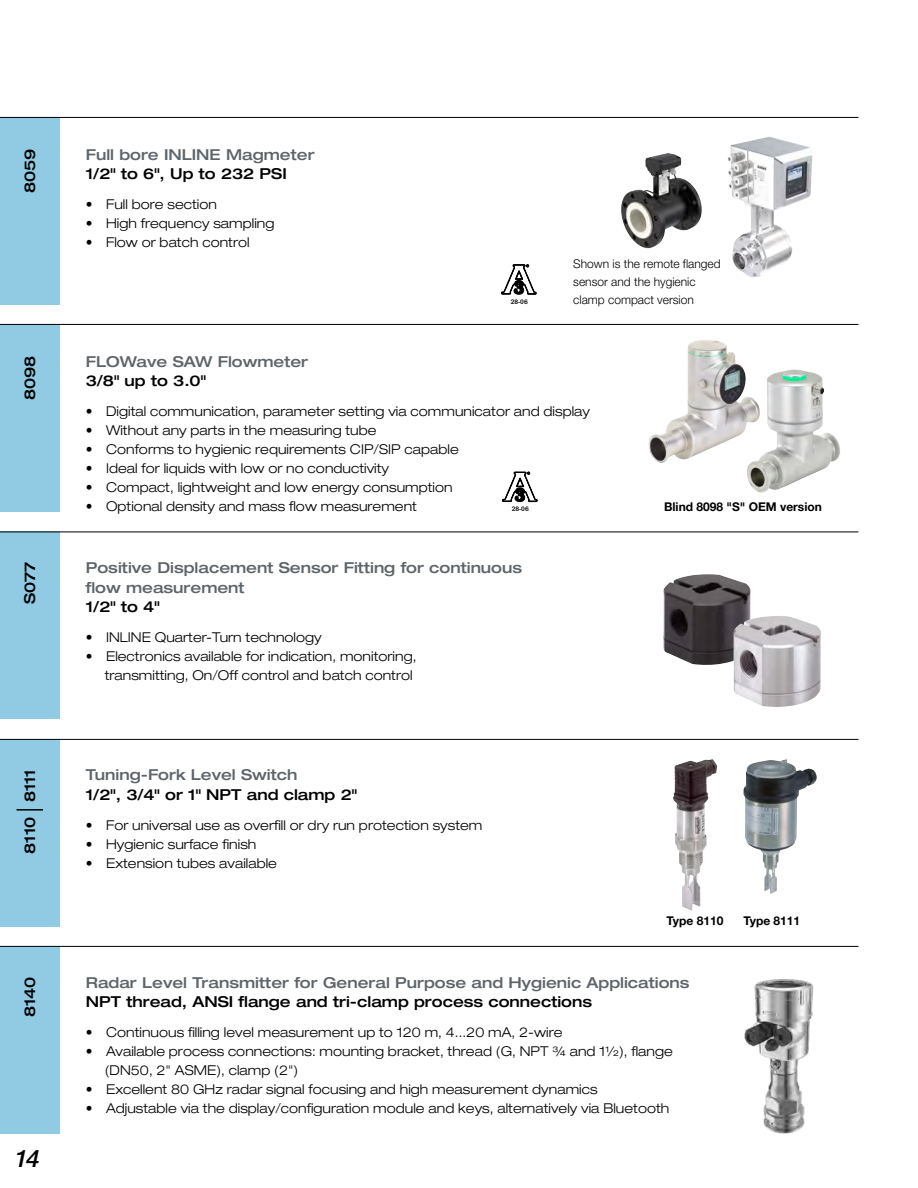
<style>
.page{position:relative;width:918px;height:1188px;background:#fff}
.page>*{position:absolute;margin:0;border:0;box-sizing:border-box;transform-origin:0 0}
.t1{font:italic 500 24px "Helvetica Neue LTW1 G";color:#000}
.t2{font:500 expanded 15px/19.5px "Helvetica Neue LTW1 G";color:#5d646a}
.t3{font:500 expanded 15px "Helvetica Neue LTW1 G";color:#000}
.t4{font:300 expanded 13.5px/19px "Helvetica Neue LTW1 G";letter-spacing:.005em;color:#000;text-align:right}
.t5{font:300 12px/18px "Helvetica Neue LTW1 G";color:#000}
.t6{font:700 12px "Helvetica Neue LTW1 G";color:#000}
.t7{font:6.3px "Arial Rounded MT Bold";color:#000}
.s1{font-stretch:normal}
</style>
<div class="page">
<div style="left:0;top:739px;width:60px;height:187px;background:#90cbe3"></div>
<div style="left:0;top:324px;width:60px;height:187px;background:#90cbe3"></div>
<div style="left:0;top:117px;width:60px;height:187px;background:#90cbe3"></div>
<img style="left:728px;top:137px;width:41px;height:51px">
<img style="left:645px;top:153px;width:23px;height:39px">
<svg style="left:501px;top:264px;width:35px;height:31px"></svg>
<img style="left:648px;top:340px;width:98px;height:123px">
<img style="left:746px;top:369px;width:94px;height:124px">
<svg style="left:502px;top:472px;width:35px;height:31px"></svg>
<div style="left:0;top:531px;width:60px;height:188px;background:#90cbe3"></div>
<img style="left:663px;top:574px;width:88px;height:91px">
<img style="left:733px;top:616px;width:88px;height:91px">
<img style="left:673px;top:759px;width:39px;height:152px">
<img style="left:743px;top:759px;width:74px;height:135px">
<hr style="left:17px;top:809px;width:26px;height:2px;background:#000">
<div style="left:0;top:946px;width:60px;height:187px;background:#90cbe3"></div>
<img style="left:744px;top:979px;width:70px;height:154px">
<hr style="left:0;top:324px;width:858px;height:1px;background:#000">
<hr style="left:0;top:532px;width:858px;height:1px;background:#000">
<hr style="left:0;top:117px;width:858px;height:1px;background:#000">
<hr style="left:0;top:946px;width:858px;height:1px;background:#000">
<hr style="left:0;top:739px;width:858px;height:1px;background:#000">
<p class="t3" style="left:20px;top:193px;width:45px;rotate:-90deg">8059</p>
<p class="t2" style="left:86px;top:144px;width:230px">Full bore INLINE Magmeter</p>
<p class="t3" style="left:86px;top:164px;width:203px">1/2" to 6", Up to 232 PSI</p>
<p class="t4" style="left:86px;top:195px;width:133px"><span class="s1">•</span> Full bore section</p>
<p class="t4" style="left:86px;top:214px;width:190px"><span class="s1">•</span> High frequency sampling</p>
<p class="t4" style="left:86px;top:233px;width:165px"><span class="s1">•</span> Flow or batch control</p>
<p class="t5" style="left:573px;top:254px;width:149px">Shown is the remote flanged sensor and the hygienic</p>
<p class="t7" style="left:511px;top:298px;width:19px">28-06</p>
<p class="t5" style="left:573px;top:290px;width:122px">clamp compact version</p>
<p class="t3" style="left:20px;top:400px;width:45px;rotate:-90deg">8098</p>
<p class="t2" style="left:86px;top:351px;width:224px">FLOWave SAW Flowmeter</p>
<p class="t3" style="left:86px;top:371px;width:122px">3/8" up to 3.0"</p>
<p class="t4" style="left:86px;top:402px;width:506px"><span class="s1">•</span> Digital communication, parameter setting via communicator and display</p>
<p class="t4" style="left:86px;top:421px;width:292px"><span class="s1">•</span> Without any parts in the measuring tube</p>
<p class="t4" style="left:86px;top:440px;width:375px"><span class="s1">•</span> Conforms to hygienic requirements CIP/SIP capable</p>
<p class="t4" style="left:86px;top:459px;width:305px"><span class="s1">•</span> Ideal for liquids with low or no conductivity</p>
<p class="t4" style="left:86px;top:478px;width:368px"><span class="s1">•</span> Compact, lightweight and low energy consumption</p>
<p class="t4" style="left:86px;top:497px;width:333px"><span class="s1">•</span> Optional density and mass flow measurement</p>
<p class="t7" style="left:512px;top:505px;width:19px">28-06</p>
<p class="t6" style="left:664px;top:500px;width:159px">Blind 8098 "S" OEM version</p>
<p class="t3" style="left:20px;top:604px;width:43px;rotate:-90deg">S077</p>
<p class="t2" style="left:86px;top:558px;width:438px">Positive Displacement Sensor Fitting for continuous flow measurement</p>
<p class="t3" style="left:86px;top:597px;width:75px">1/2" to 4"</p>
<p class="t4" style="left:86px;top:627px;width:237px"><span class="s1">•</span> INLINE Quarter-Turn technology</p>
<p class="t4" style="left:86px;top:646px;width:332px"><span class="s1">•</span> Electronics available for indication, monitoring, transmitting, On/Off control and batch control</p>
<p class="t3" style="left:20px;top:854px;width:86px;rotate:-90deg">8110 8111</p>
<p class="t2" style="left:86px;top:765px;width:213px">Tuning-Fork Level Switch</p>
<p class="t3" style="left:86px;top:785px;width:273px">1/2", 3/4" or 1" NPT and clamp 2"</p>
<p class="t4" style="left:86px;top:815px;width:398px"><span class="s1">•</span> For universal use as overfill or dry run protection system</p>
<p class="t4" style="left:86px;top:834px;width:172px"><span class="s1">•</span> Hygienic surface finish</p>
<p class="t4" style="left:86px;top:853px;width:193px"><span class="s1">•</span> Extension tubes available</p>
<p class="t6" style="left:667px;top:914px;width:58px">Type 8110</p>
<p class="t6" style="left:743px;top:914px;width:58px">Type 8111</p>
<p class="t3" style="left:20px;top:1017px;width:42px;rotate:-90deg">8140</p>
<p class="t2" style="left:86px;top:972px;width:605px">Radar Level Transmitter for General Purpose and Hygienic Applications</p>
<p class="t3" style="left:86px;top:992px;width:508px">NPT thread, ANSI flange and tri-clamp process connections</p>
<p class="t4" style="left:86px;top:1022px;width:478px"><span class="s1">•</span> Continuous filling level measurement up to 120 m, 4...20 mA, 2-wire</p>
<p class="t4" style="left:105px;top:1041px;width:570px;text-align:left;text-indent:-19px"><span class="s1">•</span> Available process connections: mounting bracket, thread (G, NPT ¾ and 1½), flange (DN50, 2" ASME), clamp (2")</p>
<p class="t4" style="left:86px;top:1079px;width:513px"><span class="s1">•</span> Excellent 80 GHz radar signal focusing and high measurement dynamics</p>
<p class="t4" style="left:86px;top:1098px;width:585px"><span class="s1">•</span> Adjustable via the display/configuration module and keys, alternatively via Bluetooth</p>
<h1 class="t1" style="left:14px;top:1144px;width:26px">14</h1>
</div>
